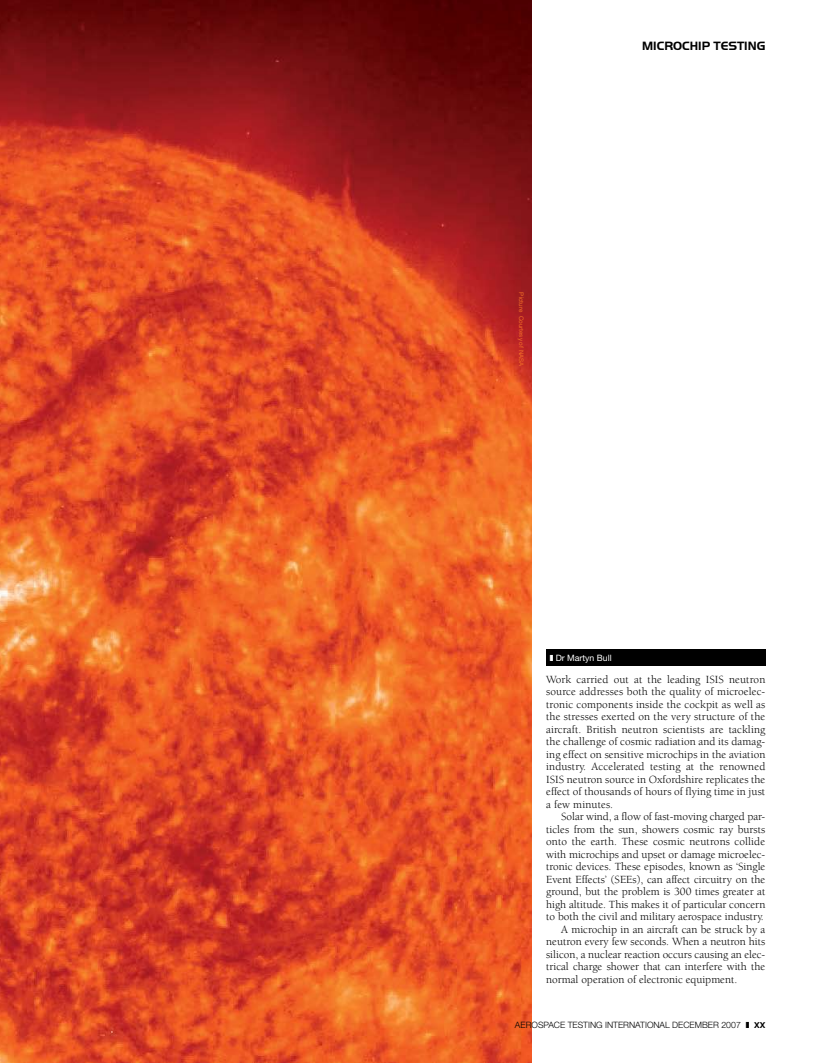
<style>
.page{position:relative;width:815px;height:1063px;background:#fff}
.page>*{position:absolute;margin:0;border:0;box-sizing:border-box;transform-origin:0 0}
.t1{font:700 12.5px "Handel Gothic EF";color:#000}
.t2{font:11.25px/12.5px "Berkeley";color:#000;text-align:justify}
.t3{font:300 8.75px "Helvetica Neue";color:#000}
.t4{font:8.75px "Helvetica Neue";color:#fff}
.t5{font:6.25px "Helvetica Neue";color:#f26f28}
.s1{font-family:"Handel Gothic EF";font-weight:700}
</style>
<div class="page">
<img style="left:0;top:0;width:531px;height:1063px">
<div style="left:546px;top:649px;width:219px;height:17px;background:#000"></div>
<p class="t5" style="left:525px;top:292px;width:75px;rotate:90deg">Picture Courtesy of NASA</p>
<p class="t1" style="left:642px;top:38px;width:125px">MICROCHIP TESTING</p>
<p class="t4" style="left:550px;top:652px;width:63px">❚ Dr Martyn Bull</p>
<p class="t2" style="left:546px;top:673px;width:221px">Work carried out at the leading ISIS neutron source addresses both the quality of microelec&shy;tronic components inside the cockpit as well as the stresses exerted on the very structure of the aircraft. British neutron scientists are tackling the challenge of cosmic radiation and its damag&shy;ing effect on sensitive microchips in the aviation industry. Accelerated testing at the renowned ISIS neutron source in Oxfordshire replicates the effect of thousands of hours of flying time in just a few minutes.</p>
<p class="t2" style="left:561px;top:811px;width:206px">Solar wind, a flow of fast-moving charged par-</p>
<p class="t2" style="left:546px;top:823px;width:221px">ticles from the sun, showers cosmic ray bursts</p>
<p class="t2" style="left:546px;top:836px;width:221px">onto the earth. These cosmic neutrons collide</p>
<p class="t2" style="left:546px;top:848px;width:221px">with microchips and upset or damage microelec-</p>
<p class="t2" style="left:546px;top:861px;width:221px">tronic devices. These episodes, known as ‘Single</p>
<p class="t2" style="left:546px;top:873px;width:221px">Event Effects’ (SEEs), can affect circuitry on the</p>
<p class="t2" style="left:546px;top:886px;width:221px">ground, but the problem is 300 times greater at</p>
<p class="t2" style="left:546px;top:898px;width:221px">high altitude. This makes it of particular concern</p>
<p class="t2" style="left:546px;top:911px;width:219px">to both the civil and military aerospace industry.</p>
<p class="t2" style="left:561px;top:923px;width:206px">A microchip in an aircraft can be struck by a</p>
<p class="t2" style="left:546px;top:936px;width:221px">neutron every few seconds. When a neutron hits</p>
<p class="t2" style="left:546px;top:948px;width:221px">silicon, a nuclear reaction occurs causing an elec-</p>
<p class="t2" style="left:546px;top:961px;width:221px">trical charge shower that can interfere with the</p>
<p class="t2" style="left:546px;top:973px;width:193px">normal operation of electronic equipment.</p>
<p class="t3" style="left:515px;top:1019px;width:252px">AEROSPACE TESTING INTERNATIONAL DECEMBER 2007 ❚ <span class="s1">xx</span></p>
</div>
